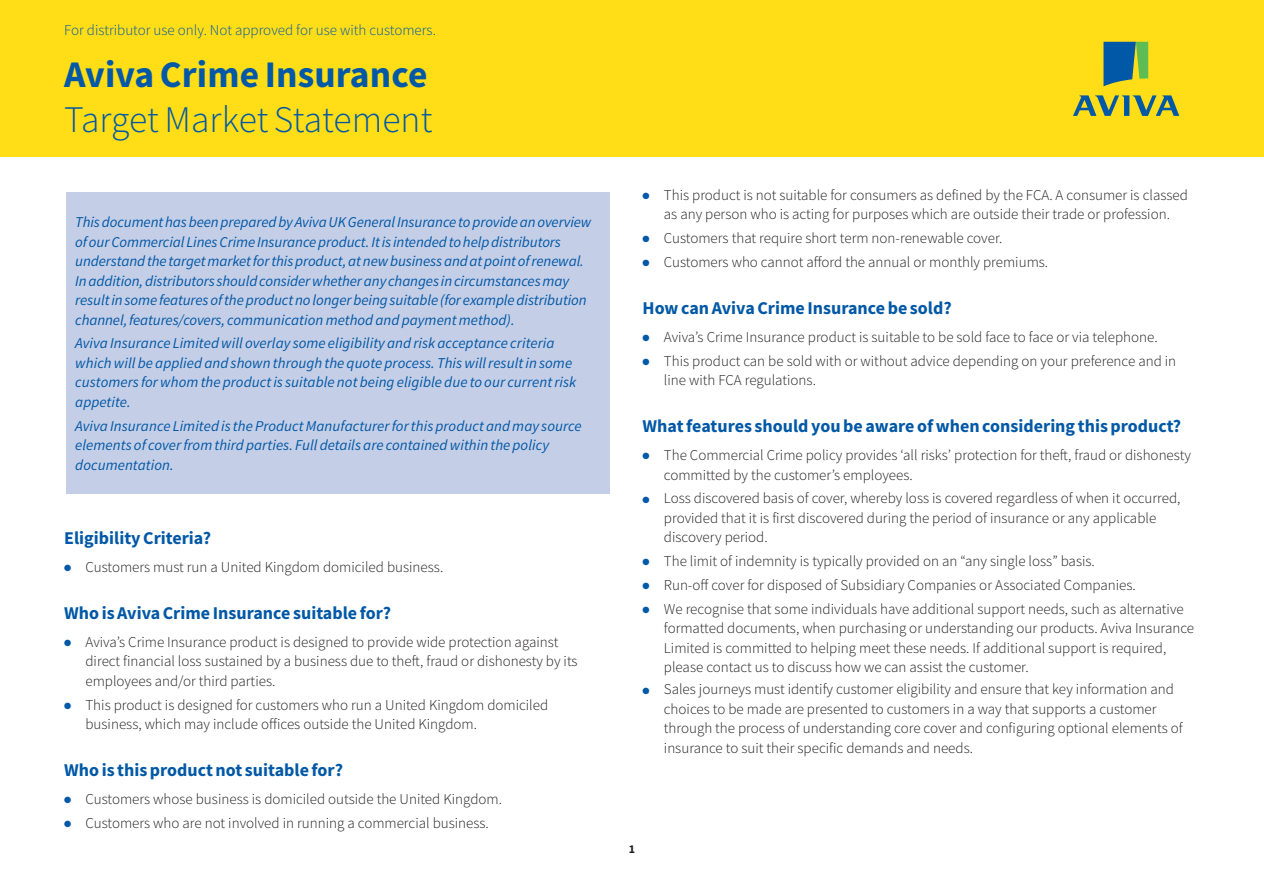
<style>
.page{position:relative;width:1264px;height:894px;background:#fff}
.page>*{position:absolute;margin:0;border:0;box-sizing:border-box;transform-origin:0 0}
.t1{font:300 37.5px "Source Sans Pro";letter-spacing:-.005em;color:#0158a6}
.t2{font:700 37.5px "Source Sans Pro";letter-spacing:.005em;color:#0158a6}
.t3{font:700 18px "Source Sans Pro";color:#0158a6}
.t4{font:300 15px/19.5px "Source Sans Pro";color:#231f20}
.t5{font:italic 15px/19.5px "Source Sans Pro";letter-spacing:-.005em;color:#0158a6}
.t6{font:300 15px "Source Sans Pro";color:#0158a6}
.t7{font:700 12px "Source Sans Pro";color:#231f20}
.s1{color:#0158a6}
</style>
<div class="page">
<div style="left:0;top:0;width:1264px;height:157px;background:#ffdd17"></div>
<div style="left:66px;top:193px;width:543px;height:301px;background:#c5cee7"></div>
<svg style="left:1103px;top:42px;width:45px;height:44px"></svg>
<svg style="left:1073px;top:95px;width:106px;height:21px"></svg>
<p class="t6" style="left:64px;top:21px;width:373px">For distributor use only. Not approved for use with customers.</p>
<h1 class="t2" style="left:64px;top:50px;width:365px">Aviva Crime Insurance</h1>
<h1 class="t1" style="left:64px;top:97px;width:370px">Target Market Statement</h1>
<p class="t5" style="left:75px;top:212px;width:518px">This document has been prepared by Aviva UK General Insurance to provide an overview of our Commercial Lines Crime Insurance product. It is intended to help distributors understand the target market for this product, at new business and at point of renewal.<br>In addition, distributors should consider whether any changes in circumstances may result in some features of the product no longer being suitable (for example distribution channel, features/covers, communication method and payment method).</p>
<p class="t5" style="left:75px;top:333px;width:503px">Aviva Insurance Limited will overlay some eligibility and risk acceptance criteria which will be applied and shown through the quote process. This will result in some customers for whom the product is suitable not being eligible due to our current risk appetite.</p>
<p class="t5" style="left:75px;top:416px;width:508px">Aviva Insurance Limited is the Product Manufacturer for this product and may source elements of cover from third parties. Full details are contained within the policy documentation.</p>
<p class="t3" style="left:64px;top:525px;width:148px">Eligibility Criteria?</p>
<p class="t4" style="left:64px;top:557px;width:380px"><span class="s1">●</span> Customers must run a United Kingdom domiciled business.</p>
<p class="t3" style="left:64px;top:600px;width:329px">Who is Aviva Crime Insurance suitable for?</p>
<p class="t4" style="left:85px;top:632px;width:494px;text-indent:-21px"><span class="s1">●</span> Aviva’s Crime Insurance product is designed to provide wide protection against direct financial loss sustained by a business due to theft, fraud or dishonesty by its employees and/or third parties.</p>
<p class="t4" style="left:85px;top:695px;width:464px;text-indent:-21px"><span class="s1">●</span> This product is designed for customers who run a United Kingdom domiciled business, which may include offices outside the United Kingdom.</p>
<p class="t3" style="left:64px;top:758px;width:280px">Who is this product not suitable for?</p>
<p class="t4" style="left:64px;top:789px;width:439px"><span class="s1">●</span> Customers whose business is domiciled outside the United Kingdom.</p>
<p class="t4" style="left:64px;top:813px;width:426px"><span class="s1">●</span> Customers who are not involved in running a commercial business.</p>
<p class="t4" style="left:642px;top:185px;width:547px;text-align:center"><span class="s1">●</span> This product is not suitable for consumers as defined by the FCA. A consumer is classed as any person who is acting for purposes which are outside their trade or profession.</p>
<p class="t4" style="left:642px;top:228px;width:361px"><span class="s1">●</span> Customers that require short term non-renewable cover.</p>
<p class="t4" style="left:642px;top:252px;width:407px"><span class="s1">●</span> Customers who cannot afford the annual or monthly premiums.</p>
<p class="t3" style="left:642px;top:295px;width:311px">How can Aviva Crime Insurance be sold?</p>
<p class="t4" style="left:642px;top:327px;width:516px"><span class="s1">●</span> Aviva’s Crime Insurance product is suitable to be sold face to face or via telephone.</p>
<p class="t4" style="left:664px;top:351px;width:514px;text-indent:-21px"><span class="s1">●</span> This product can be sold with or without advice depending on your preference and in line with FCA regulations.</p>
<p class="t3" style="left:642px;top:414px;width:540px">What features should you be aware of when considering this product?</p>
<p class="t4" style="left:664px;top:445px;width:528px;text-indent:-21px"><span class="s1">●</span> The Commercial Crime policy provides ‘all risks’ protection for theft, fraud or dishonesty committed by the customer’s employees.</p>
<p class="t4" style="left:664px;top:488px;width:518px;text-indent:-21px"><span class="s1">●</span> Loss discovered basis of cover, whereby loss is covered regardless of when it occurred, provided that it is first discovered during the period of insurance or any applicable discovery period.</p>
<p class="t4" style="left:642px;top:551px;width:454px"><span class="s1">●</span> The limit of indemnity is typically provided on an “any single loss” basis.</p>
<p class="t4" style="left:642px;top:575px;width:495px"><span class="s1">●</span> Run-off cover for disposed of Subsidiary Companies or Associated Companies.</p>
<p class="t4" style="left:664px;top:599px;width:532px;text-indent:-21px"><span class="s1">●</span> We recognise that some individuals have additional support needs, such as alternative formatted documents, when purchasing or understanding our products. Aviva Insurance Limited is committed to helping meet these needs. If additional support is required, please contact us to discuss how we can assist the customer.</p>
<p class="t4" style="left:664px;top:679px;width:520px;text-indent:-21px"><span class="s1">●</span> Sales journeys must identify customer eligibility and ensure that key information and choices to be made are presented to customers in a way that supports a customer through the process of understanding core cover and configuring optional elements of insurance to suit their specific demands and needs.</p>
<p class="t7" style="left:629px;top:841px;width:8px">1</p>
</div>
